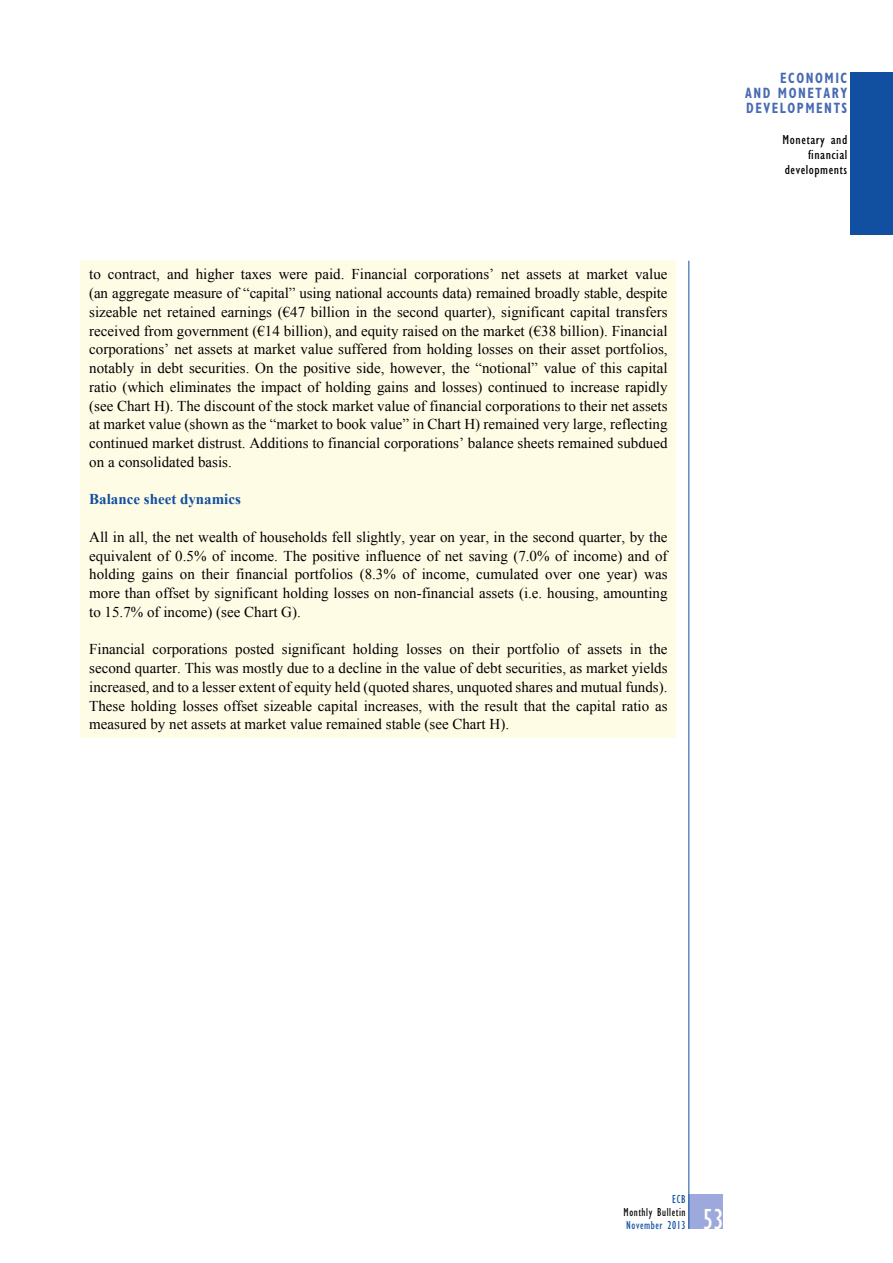
<style>
.page{position:relative;width:893px;height:1263px;background:#fff}
.page>*{position:absolute;margin:0;border:0;box-sizing:border-box;transform-origin:0 0}
.t1{font:condensed 30px "Gill Sans Myriad";color:#fff;scale:.95 1}
.t2{font:15px/18.8px "Times New Roman WGL";color:#000;text-align:justify}
.t3{font:700 condensed 15px/15px "Gill Sans Myriad";letter-spacing:.12em;color:#496ab1;text-align:justify;scale:.85 1}
.t4{font:700 15px "Times New Roman WGL";color:#114fa0}
.t5{font:condensed 13.5px/15px "Gill Sans Myriad";letter-spacing:.035em;color:#000;text-align:right;scale:1.1 1}
.t6{font:condensed 12px "Gill Sans Myriad";letter-spacing:.05em;color:#114fa0;scale:.95 1}
.t7{font:condensed 12px "Gill Sans Myriad";letter-spacing:.05em;color:#000;scale:.95 1}
</style>
<div class="page">
<div style="left:689px;top:1195px;width:34px;height:34px;background:#9da9dc"></div>
<hr style="left:689px;top:261px;width:1px;height:968px;background:#114fa0">
<div style="left:850px;top:72px;width:43px;height:163px;background:#114fa0"></div>
<div style="left:81px;top:261px;width:595px;height:477px;background:#fffce6"></div>
<p class="t2" style="left:89px;top:265px;width:580px">to contract, and higher taxes were paid. Financial corporations’ net assets at market value (an aggregate measure of “capital” using national accounts data) remained broadly stable, despite sizeable net retained earnings (€47 billion in the second quarter), significant capital transfers received from government (€14 billion), and equity raised on the market (€38 billion). Financial corporations’ net assets at market value suffered from holding losses on their asset portfolios, notably in debt securities. On the positive side, however, the “notional” value of this capital ratio (which eliminates the impact of holding gains and losses) continued to increase rapidly (see Chart H). The discount of the stock market value of financial corporations to their net assets at market value (shown as the “market to book value” in Chart H) remained very large, reflecting continued market distrust. Additions to financial corporations’ balance sheets remained subdued on a consolidated basis.</p>
<p class="t4" style="left:89px;top:489px;width:153px">Balance sheet dynamics</p>
<p class="t2" style="left:89px;top:527px;width:580px">All in all, the net wealth of households fell slightly, year on year, in the second quarter, by the equivalent of 0.5% of income. The positive influence of net saving (7.0% of income) and of holding gains on their financial portfolios (8.3% of income, cumulated over one year) was more than offset by significant holding losses on non-financial assets (i.e. housing, amounting to 15.7% of income) (see Chart G).</p>
<p class="t2" style="left:89px;top:640px;width:580px">Financial corporations posted significant holding losses on their portfolio of assets in the second quarter. This was mostly due to a decline in the value of debt securities, as market yields increased, and to a lesser extent of equity held (quoted shares, unquoted shares and mutual funds).<br>These holding losses offset sizeable capital increases, with the result that the capital ratio as measured by net assets at market value remained stable (see Chart H).</p>
<p class="t3" style="left:745px;top:71px;width:121px;text-indent:35px">ECONOMIC AND MONETARY DEVELOPMENTS</p>
<p class="t5" style="left:783px;top:132px;width:60px">Monetary and financial developments</p>
<p class="t6" style="left:672px;top:1192px;width:16px">ECB</p>
<p class="t7" style="left:624px;top:1205px;width:67px">Monthly Bulletin</p>
<p class="t6" style="left:626px;top:1218px;width:64px">November 2013</p>
<h1 class="t1" style="left:703px;top:1201px;width:23px">53</h1>
</div>
